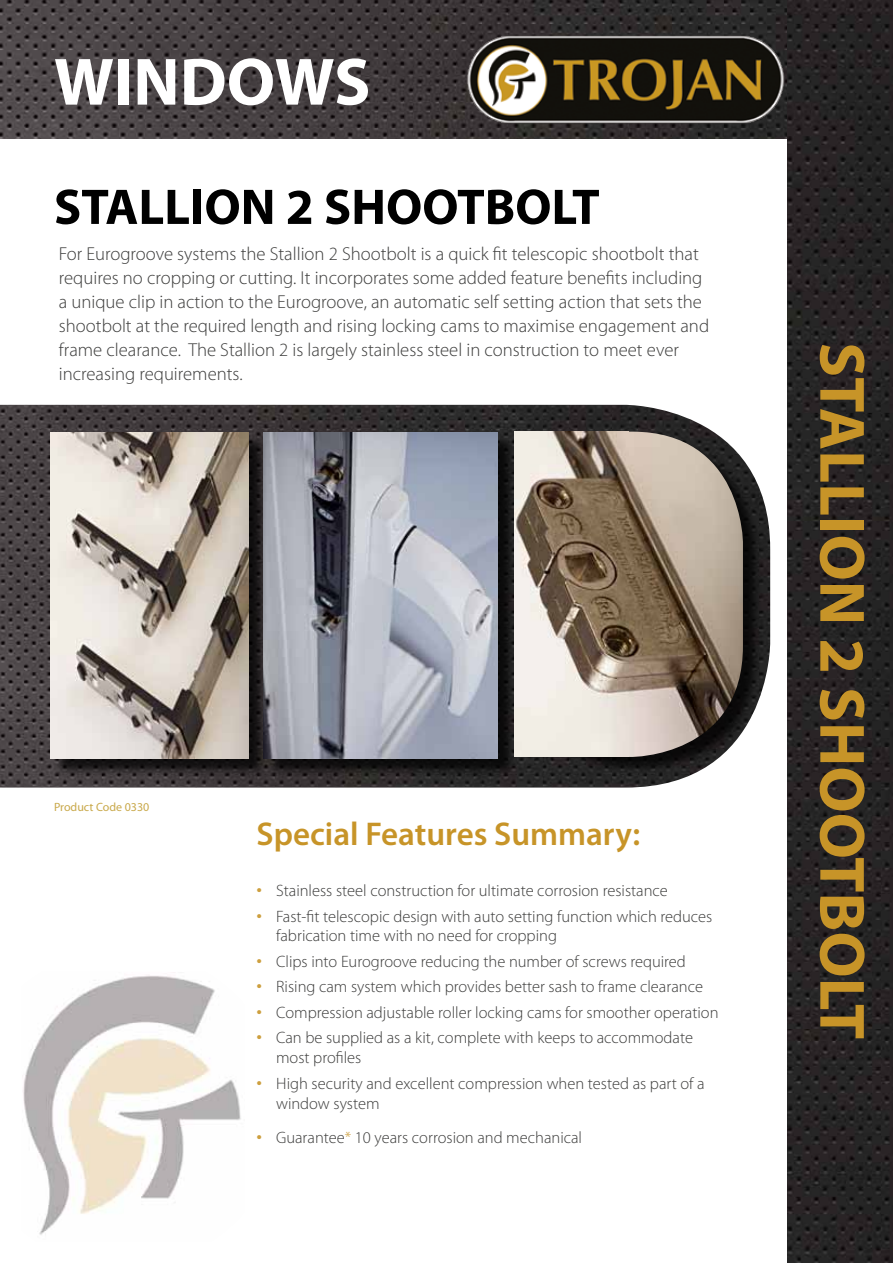
<style>
.page{position:relative;width:893px;height:1263px;background:#fff}
.page>*{position:absolute;margin:0;border:0;box-sizing:border-box;transform-origin:0 0}
.t1{font:700 67.5px "Myriad Pro";color:#fff}
.t2{font:700 64.5px "Myriad Pro";color:#c79428}
.t3{font:700 50.55px "Myriad Pro";color:#000}
.t4{font:600 33px "Myriad Pro";color:#c79428}
.t5{font:300 18.75px/24px "Myriad Pro";color:#3c3c3b}
.t6{font:300 16.5px/19.8px "Myriad Pro";color:#3c3c3b}
.t7{font:12px "Myriad Pro";color:#c9a94b}
.s1{font-size:22.5px;color:#cd9f3e}
.s2{color:#cd9f3e}
</style>
<div class="page">
<img style="left:0;top:0;width:787px;height:139px">
<img style="left:787px;top:1028px;width:106px;height:235px">
<img style="left:787px;top:521px;width:106px;height:507px">
<img style="left:787px;top:0;width:106px;height:521px">
<img style="left:23px;top:975px;width:218px;height:260px">
<img style="left:0;top:405px;width:770px;height:382px">
<div style="left:517px;top:434px;width:245px;height:342px;background:#000;opacity:.75"></div>
<img style="left:629px;top:432px;width:114px;height:325px">
<div style="left:266px;top:434px;width:250px;height:343px;background:#000;opacity:.75"></div>
<img style="left:263px;top:432px;width:234px;height:326px">
<div style="left:53px;top:434px;width:214px;height:343px;background:#000;opacity:.75"></div>
<img style="left:51px;top:432px;width:198px;height:326px">
<img style="left:515px;top:432px;width:114px;height:325px">
<img style="left:465px;top:30px;width:321px;height:99px">
<h1 class="t1" style="left:54px;top:38px;width:318px">WINDOWS</h1>
<h3 class="t3" style="left:54px;top:174px;width:547px">STALLION 2 SHOOTBOLT</h3>
<p class="t5" style="left:59px;top:242px;width:652px">For Eurogroove systems the Stallion 2 Shootbolt is a quick fit telescopic shootbolt that requires no cropping or cutting. It incorporates some added feature benefits including a unique clip in action to the Eurogroove, an automatic self setting action that sets the shootbolt at the required length and rising locking cams to maximise engagement and frame clearance. The Stallion 2 is largely stainless steel in construction to meet ever increasing requirements.</p>
<p class="t7" style="left:54px;top:799px;width:97px">Product Code 0330</p>
<h3 class="t4" style="left:257px;top:813px;width:385px">Special Features Summary:</h3>
<p class="t6" style="left:257px;top:881px;width:413px"><span class="s1">•</span> Stainless steel construction for ultimate corrosion resistance</p>
<p class="t6" style="left:276px;top:906px;width:438px;text-indent:-20px"><span class="s1">•</span> Fast-fit telescopic design with auto setting function which reduces fabrication time with no need for cropping</p>
<p class="t6" style="left:257px;top:952px;width:431px"><span class="s1">•</span> Clips into Eurogroove reducing the number of screws required</p>
<p class="t6" style="left:257px;top:977px;width:448px"><span class="s1">•</span> Rising cam system which provides better sash to frame clearance</p>
<p class="t6" style="left:257px;top:1003px;width:463px"><span class="s1">•</span> Compression adjustable roller locking cams for smoother operation</p>
<p class="t6" style="left:276px;top:1028px;width:418px;text-indent:-20px"><span class="s1">•</span> Can be supplied as a kit, complete with keeps to accommodate most profiles</p>
<p class="t6" style="left:276px;top:1073px;width:430px;text-indent:-20px"><span class="s1">•</span> High security and excellent compression when tested as part of a window system</p>
<p class="t6" style="left:257px;top:1128px;width:327px"><span class="s1">•</span> Guarantee<span class="s2">*</span> 10 years corrosion and mechanical</p>
<h2 class="t2" style="left:884px;top:342px;width:698px;rotate:90deg">STALLION 2 SHOOTBOLT</h2>
</div>
